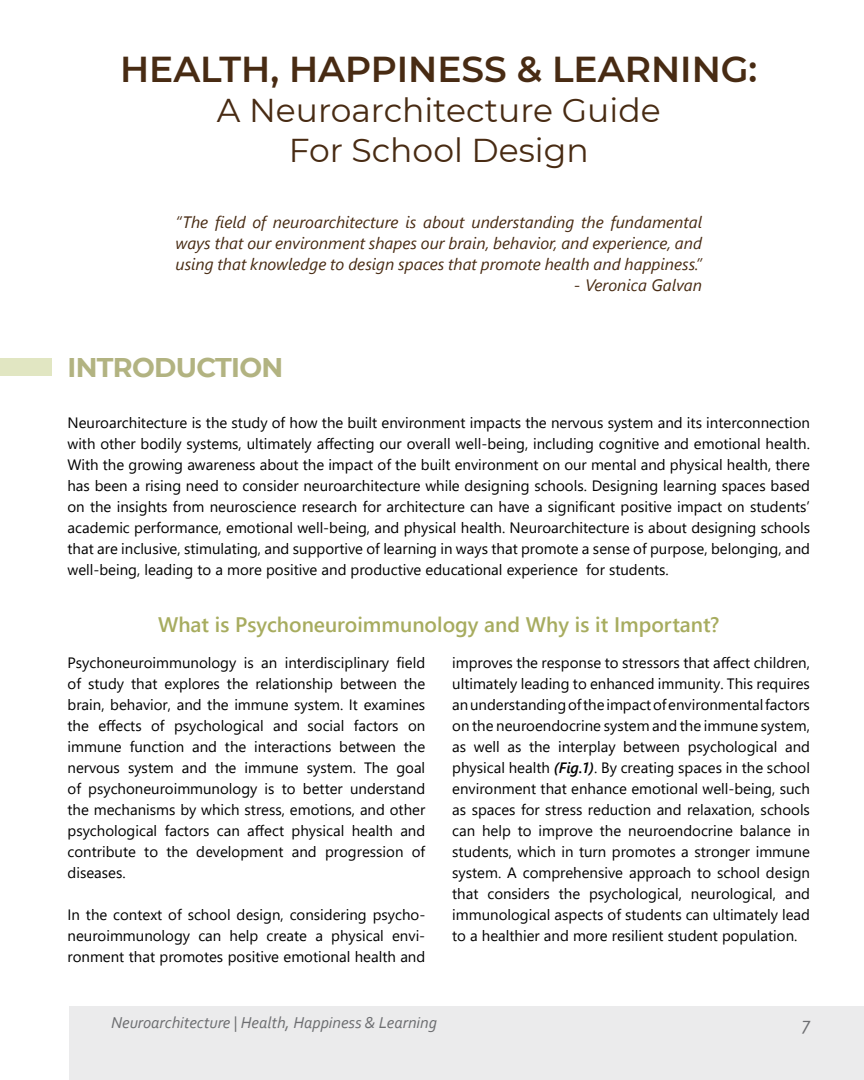
<style>
.page{position:relative;width:864px;height:1080px;background:#fff}
.page>*{position:absolute;margin:0;border:0;box-sizing:border-box;transform-origin:0 0}
.t1{font:600 36px "Montserrat";color:#482b13}
.t2{font:33px/39.6px "Montserrat";color:#482b13;text-align:center}
.t3{font:700 27px "Montserrat";letter-spacing:-.025em;color:#b2b381}
.t4{font:600 21px "Segoe UI";color:#a7ac5f}
.t5{font:italic 19.5px "Corbel";color:#6d6e71}
.t6{font:italic 16.5px/21px "Segoe UI";color:#482b13;text-align:justify}
.t7{font:italic 16.5px "Corbel";color:#6d6e71}
.t8{font:15px/21px "Segoe UI";color:#000;text-align:justify}
.s1{font-weight:600;font-style:italic}
</style>
<div class="page">
<div style="left:69px;top:1006px;width:795px;height:74px;background:#ebebec"></div>
<div style="left:0;top:358px;width:51px;height:18px;background:#e1e6c2"></div>
<h1 class="t1" style="left:120px;top:44px;width:639px">HEALTH, HAPPINESS &amp; LEARNING:</h1>
<h2 class="t2" style="left:217px;top:89px;width:445px">A Neuroarchitecture Guide<br>For School Design</h2>
<p class="t6" style="left:176px;top:209px;width:528px">“The field of neuroarchitecture is about understanding the fundamental ways that our environment shapes our brain, behavior, and experience, and using that knowledge to design spaces that promote health and happiness.”</p>
<p class="t6" style="left:574px;top:272px;width:130px">- Veronica Galvan</p>
<h3 class="t3" style="left:68px;top:348px;width:217px">INTRODUCTION</h3>
<p class="t8" style="left:68px;top:411px;width:744px">Neuroarchitecture is the study of how the built environment impacts the nervous system and its interconnection with other bodily systems, ultimately affecting our overall well-being, including cognitive and emotional health.<br>With the growing awareness about the impact of the built environment on our mental and physical health, there has been a rising need to consider neuroarchitecture while designing schools. Designing learning spaces based on the insights from neuroscience research for architecture can have a significant positive impact on students’ academic performance, emotional well-being, and physical health. Neuroarchitecture is about designing schools that are inclusive, stimulating, and supportive of learning in ways that promote a sense of purpose, belonging, and well-being, leading to a more positive and productive educational experience for students.</p>
<h3 class="t4" style="left:158px;top:605px;width:563px">What is Psychoneuroimmunology and Why is it Important?</h3>
<p class="t8" style="left:68px;top:651px;width:359px">Psychoneuroimmunology is an interdisciplinary field of study that explores the relationship between the brain, behavior, and the immune system. It examines the effects of psychological and social factors on immune function and the interactions between the nervous system and the immune system. The goal of psychoneuroimmunology is to better understand the mechanisms by which stress, emotions, and other psychological factors can affect physical health and contribute to the development and progression of diseases.</p>
<p class="t8" style="left:68px;top:903px;width:359px">In the context of school design, considering psycho&shy;neuroimmunology can help create a physical envi&shy;ronment that promotes positive emotional health and</p>
<p class="t8" style="left:452px;top:651px;width:359px">improves the response to stressors that affect children, ultimately leading to enhanced immunity. This requires an understanding of the impact of environmental factors on the neuroendocrine system and the immune system, as well as the interplay between psychological and physical health <span class="s1">(Fig.1)</span>. By creating spaces in the school environment that enhance emotional well-being, such as spaces for stress reduction and relaxation, schools can help to improve the neuroendocrine balance in students, which in turn promotes a stronger immune system. A comprehensive approach to school design that considers the psychological, neurological, and immunological aspects of students can ultimately lead to a healthier and more resilient student population.</p>
<p class="t7" style="left:111px;top:1013px;width:327px">Neuroarchitecture | Health, Happiness &amp; Learning</p>
<h3 class="t5" style="left:802px;top:1011px;width:10px">7</h3>
</div>
